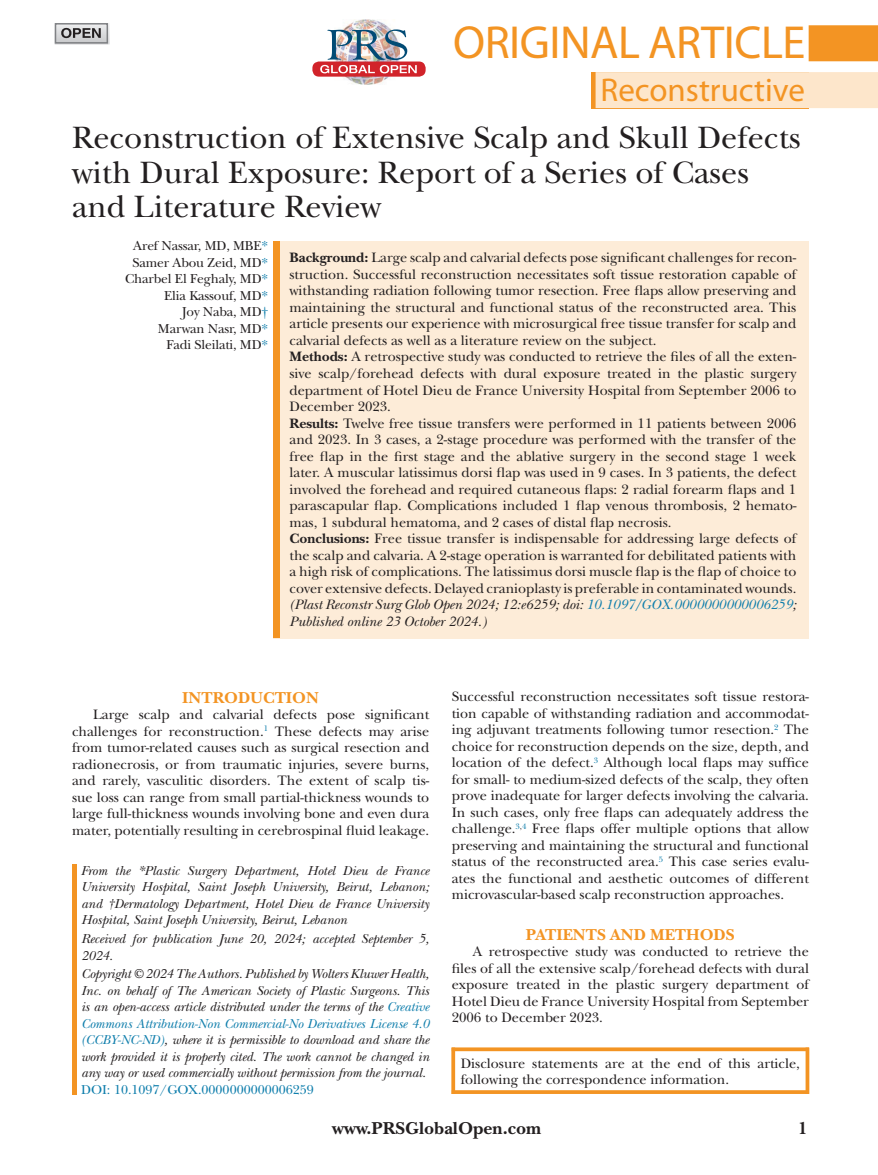
<style>
.page{position:relative;width:878px;height:1175px;background:#fff}
.page>*{position:absolute;margin:0;border:0;box-sizing:border-box;transform-origin:0 0}
.t1{font:46.5px "Myriad Pro";letter-spacing:-.01em;color:#f39423}
.t2{font:33px "Myriad Pro";color:#f39423}
.t3{font:32.25px/34.5px "New Baskerville Std";color:#231f20}
.t4{font:700 18px "New Baskerville Std";color:#231f20}
.t5{font:700 16.5px "New Baskerville Std";color:#f39423}
.t6{font:14.25px/16.5px "New Baskerville Std";color:#231f20;text-align:justify}
.t7{font:italic 13.5px/16.5px "New Baskerville Std";color:#231f20;text-align:justify}
.t8{font:13.5px/16.5px "New Baskerville Std";letter-spacing:-.01em;color:#231f20;text-align:right}
.t9{font:13.5px "New Baskerville Std";color:#0f7eac}
.s1{color:#0f7eac}
.s2{font-weight:700}
.s3{font-style:italic}
.s4{font-style:italic;color:#0f7eac}
</style>
<div class="page">
<div style="left:595px;top:72px;width:283px;height:36px;background:#fde6cb"></div>
<div style="left:808px;top:25px;width:70px;height:36px;background:#f39423"></div>
<img style="left:343px;top:20px;width:48px;height:64px">
<div style="left:312px;top:61px;width:113px;height:16px;background:#d1232a;border-radius:7px"></div>
<img style="left:320px;top:29px;width:97px;height:44px">
<div style="left:274px;top:126px;width:534px;height:512px;background:#fdecd8"></div>
<div style="left:274px;top:240px;width:6px;height:109px;background:#f39423"></div>
<div style="left:274px;top:339px;width:6px;height:76px;background:#f39423"></div>
<div style="left:274px;top:405px;width:6px;height:126px;background:#f39423"></div>
<div style="left:274px;top:520px;width:6px;height:118px;background:#f39423"></div>
<hr style="left:72px;top:864px;width:4px;height:66px;background:#f39423">
<hr style="left:72px;top:930px;width:4px;height:35px;background:#f39423">
<hr style="left:72px;top:965px;width:4px;height:118px;background:#f39423">
<hr style="left:72px;top:1081px;width:4px;height:13px;background:#f39423">
<div style="left:272px;top:126px;width:536px;height:115px;background:#fff"></div>
<img style="left:54px;top:23px;width:55px;height:22px">
<svg style="left:451px;top:1047px;width:4px;height:47px"></svg>
<svg style="left:805px;top:1047px;width:4px;height:47px"></svg>
<svg style="left:452px;top:1047px;width:356px;height:4px"></svg>
<svg style="left:452px;top:1090px;width:356px;height:4px"></svg>
<div style="left:55px;top:23px;width:53px;height:21px;border:2px solid #808285"></div>
<svg style="left:61px;top:28px;width:40px;height:10px"></svg>
<h1 class="t1" style="left:453px;top:14px;width:354px">Original Article</h1>
<h2 class="t2" style="left:600px;top:69px;width:206px">Reconstructive</h2>
<h3 class="t3" style="left:72px;top:121px;width:730px">Reconstruction of Extensive Scalp and Skull Defects with Dural Exposure: Report of a Series of Cases and Literature Review</h3>
<p class="t8" style="left:125px;top:238px;width:145px">Aref Nassar, MD, MBE<span class="s1">*<br></span>Samer Abou Zeid, MD<span class="s1">*<br></span>Charbel El Feghaly, MD<span class="s1">*<br></span>Elia Kassouf, MD<span class="s1">*<br></span>Joy Naba, MD<span class="s1">†<br></span>Marwan Nasr, MD<span class="s1">*<br></span>Fadi Sleilati, MD<span class="s1">*</span></p>
<p class="t6" style="left:289px;top:250px;width:508px;text-align:left"><span class="s2">Background:</span> Large scalp and calvarial defects pose significant challenges for recon&shy;struction. Successful reconstruction necessitates soft tissue restoration capable of withstanding radiation following tumor resection. Free flaps allow preserving and maintaining the structural and functional status of the reconstructed area. This article presents our experience with microsurgical free tissue transfer for scalp and calvarial defects as well as a literature review on the subject.<br><span class="s2">Methods:</span> A retrospective study was conducted to retrieve the files of all the exten&shy;sive scalp/forehead defects with dural exposure treated in the plastic surgery department of Hotel Dieu de France University Hospital from September 2006 to December 2023.<br><span class="s2">Results:</span> Twelve free tissue transfers were performed in 11 patients between 2006 and 2023. In 3 cases, a 2-stage procedure was performed with the transfer of the free flap in the first stage and the ablative surgery in the second stage 1 week later. A muscular latissimus dorsi flap was used in 9 cases. In 3 patients, the defect involved the forehead and required cutaneous flaps: 2 radial forearm flaps and 1 parascapular flap. Complications included 1 flap venous thrombosis, 2 hemato&shy;mas, 1 subdural hematoma, and 2 cases of distal flap necrosis.<br><span class="s2">Conclusions:</span> Free tissue transfer is indispensable for addressing large defects of the scalp and calvaria. A 2-stage operation is warranted for debilitated patients with a high risk of complications. The latissimus dorsi muscle flap is the flap of choice to cover extensive defects. Delayed cranioplasty is preferable in contaminated wounds. <span class="s3">(Plast Reconstr Surg Glob Open 2024; 12:e6259; doi:</span> <span class="s4">10.1097/GOX.0000000000006259</span><span class="s3">; Published online 23 October 2024.)</span></p>
<p class="t5" style="left:182px;top:688px;width:138px">INTRODUCTION</p>
<p class="t6" style="left:72px;top:706px;width:359px;text-indent:21px">Large scalp and calvarial defects pose significant challenges for reconstruction.<sup>1</sup> These defects may arise from tumor-related causes such as surgical resection and radionecrosis, or from traumatic injuries, severe burns, and rarely, vasculitic disorders. The extent of scalp tis&shy;sue loss can range from small partial-thickness wounds to large full-thickness wounds involving bone and even dura mater, potentially resulting in cerebrospinal fluid leakage.</p>
<p class="t7" style="left:81px;top:862px;width:350px">From the *Plastic Surgery Department, Hotel Dieu de France University Hospital, Saint Joseph University, Beirut, Lebanon; and †Dermatology Department, Hotel Dieu de France University Hospital, Saint Joseph University, Beirut, Lebanon</p>
<p class="t7" style="left:81px;top:930px;width:350px">Received for publication June 20, 2024; accepted September 5,<br>2024.</p>
<p class="t7" style="left:81px;top:965px;width:350px">Copyright © 2024 The Authors. Published by Wolters Kluwer Health, Inc. on behalf of The American Society of Plastic Surgeons. This is an open-access article distributed under the terms of the <span class="s1">Creative Commons Attribution-Non Commercial-No Derivatives License 4.0 (CCBY-NC-ND)</span>, where it is permissible to download and share the work provided it is properly cited. The work cannot be changed in any way or used commercially without permission from the journal.</p>
<p class="t9" style="left:81px;top:1081px;width:234px">DOI: 10.1097/GOX.0000000000006259</p>
<p class="t6" style="left:451px;top:688px;width:359px">Successful reconstruction necessitates soft tissue restora&shy;tion capable of withstanding radiation and accommodat&shy;ing adjuvant treatments following tumor resection.<sup>2</sup> The choice for reconstruction depends on the size, depth, and location of the defect.<sup>3</sup> Although local flaps may suffice for small- to medium-sized defects of the scalp, they often prove inadequate for larger defects involving the calvaria.<br>In such cases, only free flaps can adequately address the challenge.<sup>3</sup><sup>,</sup><sup>4</sup> Free flaps offer multiple options that allow preserving and maintaining the structural and functional status of the reconstructed area.<sup>5</sup> This case series evalu&shy;ates the functional and aesthetic outcomes of different microvascular-based scalp reconstruction approaches.</p>
<p class="t5" style="left:526px;top:925px;width:210px">PATIENTS AND METHODS</p>
<p class="t6" style="left:451px;top:943px;width:359px;text-indent:21px">A retrospective study was conducted to retrieve the files of all the extensive scalp/forehead defects with dural exposure treated in the plastic surgery department of Hotel Dieu de France University Hospital from September 2006 to December 2023.</p>
<p class="t6" style="left:460px;top:1054px;width:341px">Disclosure statements are at the end of this article, following the correspondence information.</p>
<p class="t4" style="left:332px;top:1118px;width:210px">www.PRSGlobalOpen.com</p>
<p class="t4" style="left:798px;top:1118px;width:11px">1</p>
</div>
